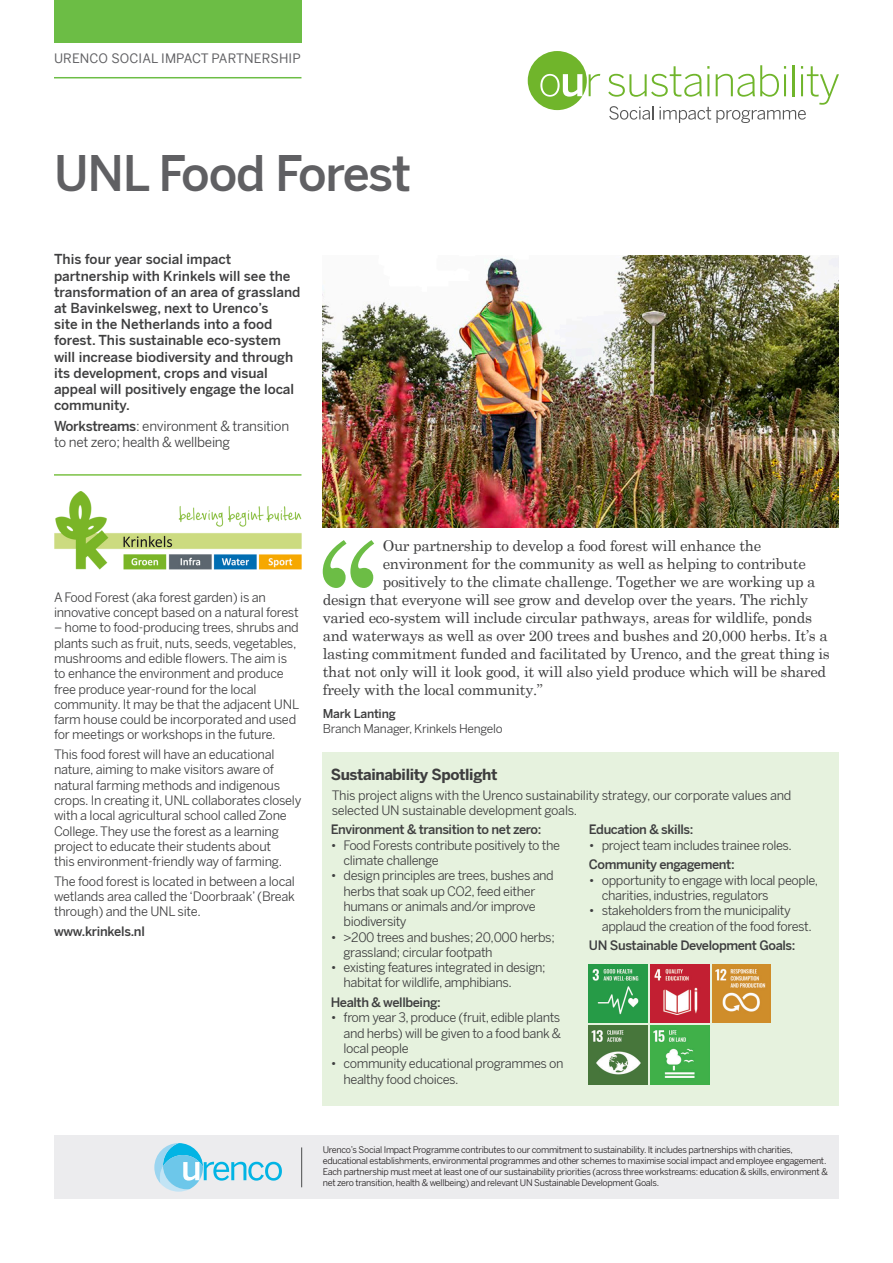
<style>
.page{position:relative;width:893px;height:1263px;background:#fff}
.page>*{position:absolute;margin:0;border:0;box-sizing:border-box;transform-origin:0 0}
.t1{font:500 48px "Benton Sans";letter-spacing:-.03em;color:#606063}
.t2{font:15px "Century Schoolbook";letter-spacing:-.02em;color:#3e3e3f}
.t3{font:700 15px "Benton Sans";letter-spacing:-.025em;color:#3e3e3f}
.t4{font:500 13.5px/16.2px "Benton Sans";color:#3e3e3f}
.t5{font:13.5px/16.2px "Benton Sans";letter-spacing:-.02em;color:#3e3e3f}
.t6{font:12.75px/15.3px "Benton Sans";letter-spacing:-.03em;color:#3e3e3f}
.t7{font:500 12.75px "Benton Sans";letter-spacing:-.03em;color:#3e3e3f}
.t8{font:12.75px "Benton Sans";letter-spacing:.01em;color:#606063}
.t9{font:12px/14.4px "Benton Sans";letter-spacing:-.02em;color:#3e3e3f}
.t10{font:9px/10.8px "Benton Sans";letter-spacing:-.03em;color:#231f20}
.s1{font-weight:500}
</style>
<div class="page">
<div style="left:54px;top:1135px;width:785px;height:64px;background:#ececee"></div>
<svg style="left:154px;top:1143px;width:128px;height:49px"></svg>
<hr style="left:301px;top:1147px;width:1px;height:40px;background:#4b4c4d">
<div style="left:54px;top:0;width:247px;height:43px;background:#6cbd45"></div>
<hr style="left:54px;top:77px;width:247px;height:1px;background:#6cbd45">
<svg style="left:528px;top:51px;width:72px;height:59px"></svg>
<svg style="left:608px;top:65px;width:231px;height:58px"></svg>
<img style="left:323px;top:255px;width:516px;height:272px">
<svg style="left:323px;top:540px;width:51px;height:48px"></svg>
<hr style="left:54px;top:474px;width:247px;height:2px;background:#7bc145">
<img style="left:54px;top:491px;width:247px;height:79px">
<div style="left:323px;top:753px;width:516px;height:353px;background:#e6f2de"></div>
<img style="left:589px;top:964px;width:58px;height:59px">
<img style="left:651px;top:964px;width:58px;height:59px">
<img style="left:712px;top:964px;width:59px;height:59px">
<img style="left:589px;top:1026px;width:58px;height:58px">
<img style="left:651px;top:1026px;width:58px;height:58px">
<p class="t8" style="left:54px;top:49px;width:248px">URENCO SOCIAL IMPACT PARTNERSHIP</p>
<p class="t1" style="left:54px;top:139px;width:359px">UNL Food Forest</p>
<p class="t4" style="left:54px;top:251px;width:248px">This four year social impact partnership with Krinkels will see the transformation of an area of grassland at Bavinkelsweg, next to Urenco’s<br>site in the Netherlands into a food forest. This sustainable eco-system will increase biodiversity and through its development, crops and visual appeal will positively engage the local community.</p>
<p class="t5" style="left:54px;top:417px;width:237px"><span class="s1">Workstreams</span>: environment &amp; transition to net zero; health &amp; wellbeing</p>
<p class="t6" style="left:54px;top:589px;width:246px">A Food Forest (aka forest garden) is an innovative concept based on a natural forest</p>
<p class="t6" style="left:54px;top:619px;width:246px">– home to food-producing trees, shrubs and plants such as fruit, nuts, seeds, vegetables, mushrooms and edible flowers. The aim is to enhance the environment and produce free produce year-round for the local</p>
<p class="t6" style="left:54px;top:696px;width:247px">community. It may be that the adjacent UNL</p>
<p class="t6" style="left:54px;top:711px;width:244px">farm house could be incorporated and used</p>
<p class="t6" style="left:54px;top:726px;width:223px">for meetings or workshops in the future.</p>
<p class="t6" style="left:54px;top:746px;width:249px">This food forest will have an educational nature, aiming to make visitors aware of natural farming methods and indigenous crops. In creating it, UNL collaborates closely with a local agricultural school called Zone College. They use the forest as a learning project to educate their students about</p>
<p class="t6" style="left:54px;top:853px;width:230px">this environment-friendly way of farming.</p>
<p class="t6" style="left:54px;top:873px;width:242px">The food forest is located in between a local</p>
<p class="t6" style="left:54px;top:888px;width:242px">wetlands area called the ‘Doorbraak’ (Break</p>
<p class="t6" style="left:54px;top:903px;width:148px">through) and the UNL site.</p>
<p class="t7" style="left:54px;top:922px;width:92px">www.krinkels.nl</p>
<p class="t2" style="left:383px;top:536px;width:380px">Our partnership to develop a food forest will enhance the</p>
<p class="t2" style="left:383px;top:554px;width:425px">environment for the community as well as helping to contribute</p>
<p class="t2" style="left:383px;top:572px;width:434px">positively to the climate challenge. Together we are working up a</p>
<p class="t2" style="left:323px;top:590px;width:487px">design that everyone will see grow and develop over the years. The richly</p>
<p class="t2" style="left:323px;top:608px;width:491px">varied eco-system will include circular pathways, areas for wildlife, ponds</p>
<p class="t2" style="left:323px;top:626px;width:506px">and waterways as well as over 200 trees and bushes and 20,000 herbs. It’s a</p>
<p class="t2" style="left:323px;top:644px;width:509px">lasting commitment funded and facilitated by Urenco, and the great thing is</p>
<p class="t2" style="left:323px;top:662px;width:505px">that not only will it look good, it will also yield produce which will be shared</p>
<p class="t2" style="left:323px;top:680px;width:222px">freely with the local community.”</p>
<p class="t9" style="left:323px;top:706px;width:182px"><span class="s1">Mark Lanting<br></span>Branch Manager, Krinkels Hengelo</p>
<p class="t3" style="left:331px;top:764px;width:168px">Sustainability Spotlight</p>
<p class="t6" style="left:332px;top:787px;width:461px">This project aligns with the Urenco sustainability strategy, our corporate values and selected UN sustainable development goals.</p>
<p class="t7" style="left:331px;top:820px;width:212px">Environment &amp; transition to net zero:</p>
<p class="t6" style="left:343px;top:837px;width:218px;text-indent:-13px">• Food Forests contribute positively to the climate challenge</p>
<p class="t6" style="left:343px;top:867px;width:212px;text-indent:-13px">• design principles are trees, bushes and herbs that soak up CO2, feed either humans or animals and/or improve biodiversity</p>
<p class="t6" style="left:343px;top:928px;width:213px;text-indent:-13px">• &gt;200 trees and bushes; 20,000 herbs; grassland; circular footpath</p>
<p class="t6" style="left:343px;top:959px;width:204px;text-indent:-13px">• existing features integrated in design; habitat for wildlife, amphibians.</p>
<p class="t7" style="left:331px;top:993px;width:112px">Health &amp; wellbeing:</p>
<p class="t6" style="left:343px;top:1009px;width:219px;text-align:justify;text-indent:-13px">• from year 3, produce (fruit, edible plants and herbs) will be given to a food bank &amp; local people</p>
<p class="t6" style="left:343px;top:1055px;width:221px;text-indent:-13px">• community educational programmes on healthy food choices.</p>
<p class="t7" style="left:589px;top:820px;width:106px">Education &amp; skills:</p>
<p class="t6" style="left:589px;top:837px;width:205px">• project team includes trainee roles.</p>
<p class="t7" style="left:589px;top:855px;width:147px">Community engagement:</p>
<p class="t6" style="left:602px;top:872px;width:218px;text-indent:-13px">• opportunity to engage with local people, charities, industries, regulators</p>
<p class="t6" style="left:602px;top:902px;width:212px;text-indent:-13px">• stakeholders from the municipality applaud the creation of the food forest.</p>
<p class="t7" style="left:589px;top:936px;width:208px">UN Sustainable Development Goals:</p>
<p class="t10" style="left:323px;top:1144px;width:507px">Urenco’s Social Impact Programme contributes to our commitment to sustainability. It includes partnerships with charities, educational establishments, environmental programmes and other schemes to maximise social impact and employee engagement.<br>Each partnership must meet at least one of our sustainability priorities (across three workstreams: education &amp; skills, environment &amp; net zero transition, health &amp; wellbeing) and relevant UN Sustainable Development Goals.</p>
</div>
